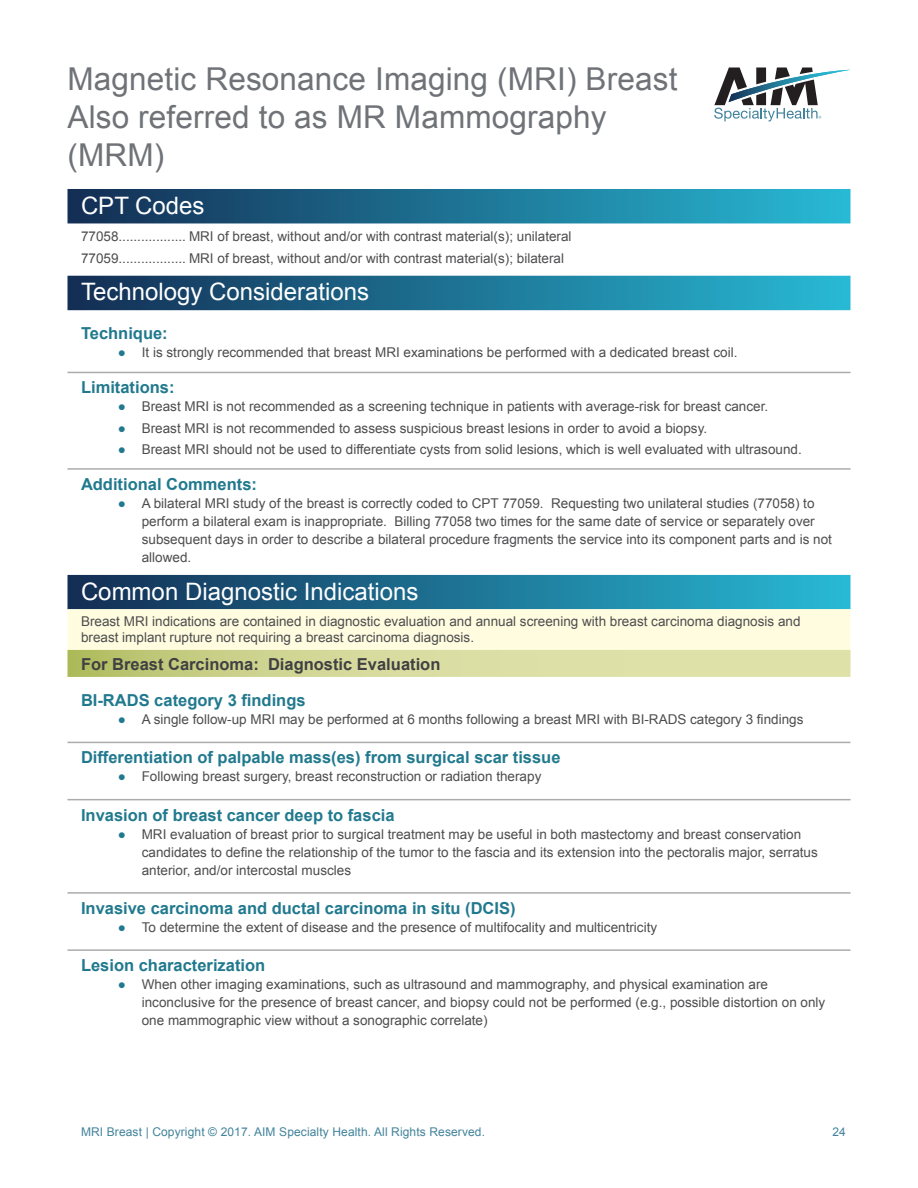
<style>
.page{position:relative;width:918px;height:1188px;background:#fff}
.page>*{position:absolute;margin:0;border:0;box-sizing:border-box;transform-origin:0 0}
.Guideline_Title{font:31.5px/37.8px "Arial";letter-spacing:.005em;color:#6f7277}
.Section_Header__blue{font:24px "Arial";color:#fff}
.Indication_Name{font:700 16.5px "Arial";color:#21798e}
.Section_Sub-Header{font:700 16.5px "Arial";color:#414042}
.Yellow_Header_2{font:13.5px/18px "Arial";color:#4d4d4f}
.CPT_Section_Text{font:13.5px "Arial";color:#4d4d4f}
.Footer_Text_NULL{font:12px "Arial";letter-spacing:.01em;color:#42839b}
.s1{color:#21798e}
</style>
<div class="page">
<svg style="left:714px;top:68px;width:136px;height:54px"></svg>
<div style="left:68px;top:189px;width:782px;height:34px;background:linear-gradient(to right,#142d53,#28bad5)"></div>
<div style="left:68px;top:276px;width:782px;height:34px;background:linear-gradient(to right,#142d53,#28bad5)"></div>
<hr style="left:68px;top:372px;width:782px;height:1px;background:#acaaad">
<hr style="left:68px;top:468px;width:782px;height:2px;background:#acaaad">
<div style="left:68px;top:575px;width:782px;height:34px;background:linear-gradient(to right,#142d53,#28bad5)"></div>
<div style="left:68px;top:609px;width:782px;height:60px;background:#fffcdf"></div>
<svg style="left:68px;top:650px;width:782px;height:27px;background:#d3d898"></svg>
<hr style="left:68px;top:742px;width:782px;height:1px;background:#acaaad">
<hr style="left:68px;top:799px;width:782px;height:1px;background:#acaaad">
<hr style="left:68px;top:892px;width:782px;height:2px;background:#acaaad">
<hr style="left:68px;top:949px;width:782px;height:2px;background:#acaaad">
<p class="Guideline_Title" style="left:68px;top:61px;width:611px">Magnetic Resonance Imaging (MRI) Breast</p>
<p class="Guideline_Title" style="left:68px;top:99px;width:541px">Also referred to as MR Mammography (MRM)</p>
<p class="Section_Header__blue" style="left:81px;top:190px;width:125px">CPT Codes</p>
<p class="CPT_Section_Text" style="left:81px;top:228px;width:39px">77058</p>
<p class="CPT_Section_Text" style="left:189px;top:228px;width:384px">MRI of breast, without and/or with contrast material(s); unilateral</p>
<p class="CPT_Section_Text" style="left:81px;top:249px;width:39px">77059</p>
<p class="CPT_Section_Text" style="left:189px;top:249px;width:377px">MRI of breast, without and/or with contrast material(s); bilateral</p>
<p class="Section_Header__blue" style="left:81px;top:276px;width:290px">Technology Considerations</p>
<p class="Indication_Name" style="left:81px;top:323px;width:88px">Technique:</p>
<p class="Yellow_Header_2" style="left:118px;top:344px;width:621px"><span class="s1">●</span> It is strongly recommended that breast MRI examinations be performed with a dedicated breast coil.</p>
<p class="Indication_Name" style="left:81px;top:377px;width:95px">Limitations:</p>
<p class="Yellow_Header_2" style="left:118px;top:398px;width:652px"><span class="s1">●</span> Breast MRI is not recommended as a screening technique in patients with average-risk for breast cancer.</p>
<p class="Yellow_Header_2" style="left:118px;top:419px;width:591px"><span class="s1">●</span> Breast MRI is not recommended to assess suspicious breast lesions in order to avoid a biopsy.</p>
<p class="Yellow_Header_2" style="left:118px;top:440px;width:686px"><span class="s1">●</span> Breast MRI should not be used to differentiate cysts from solid lesions, which is well evaluated with ultrasound.</p>
<p class="Indication_Name" style="left:81px;top:473px;width:178px">Additional Comments:</p>
<p class="Yellow_Header_2" style="left:142px;top:494px;width:692px;text-indent:-24px"><span class="s1">●</span> A bilateral MRI study of the breast is correctly coded to CPT 77059. Requesting two unilateral studies (77058) to perform a bilateral exam is inappropriate. Billing 77058 two times for the same date of service or separately over subsequent days in order to describe a bilateral procedure fragments the service into its component parts and is not allowed.</p>
<p class="Section_Header__blue" style="left:81px;top:576px;width:339px">Common Diagnostic Indications</p>
<p class="Yellow_Header_2" style="left:81px;top:613px;width:721px;line-height:16.5px">Breast MRI indications are contained in diagnostic evaluation and annual screening with breast carcinoma diagnosis and breast implant rupture not requiring a breast carcinoma diagnosis.</p>
<p class="Section_Sub-Header" style="left:81px;top:653px;width:361px">For Breast Carcinoma: Diagnostic Evaluation</p>
<p class="Indication_Name" style="left:81px;top:689px;width:226px">BI-RADS category 3 findings</p>
<p class="Yellow_Header_2" style="left:118px;top:711px;width:687px"><span class="s1">●</span> A single follow-up MRI may be performed at 6 months following a breast MRI with BI-RADS category 3 findings</p>
<p class="Indication_Name" style="left:81px;top:747px;width:481px">Differentiation of palpable mass(es) from surgical scar tissue</p>
<p class="Yellow_Header_2" style="left:118px;top:768px;width:425px"><span class="s1">●</span> Following breast surgery, breast reconstruction or radiation therapy</p>
<p class="Indication_Name" style="left:81px;top:804px;width:315px">Invasion of breast cancer deep to fascia</p>
<p class="Yellow_Header_2" style="left:142px;top:825px;width:678px;text-indent:-24px"><span class="s1">●</span> MRI evaluation of breast prior to surgical treatment may be useful in both mastectomy and breast conservation candidates to define the relationship of the tumor to the fascia and its extension into the pectoralis major, serratus anterior, and/or intercostal muscles</p>
<p class="Indication_Name" style="left:81px;top:897px;width:436px">Invasive carcinoma and ductal carcinoma in situ (DCIS)</p>
<p class="Yellow_Header_2" style="left:118px;top:918px;width:541px"><span class="s1">●</span> To determine the extent of disease and the presence of multifocality and multicentricity</p>
<p class="Indication_Name" style="left:81px;top:954px;width:186px">Lesion characterization</p>
<p class="Yellow_Header_2" style="left:142px;top:976px;width:685px;text-indent:-24px"><span class="s1">●</span> When other imaging examinations, such as ultrasound and mammography, and physical examination are inconclusive for the presence of breast cancer, and biopsy could not be performed (e.g., possible distortion on only one mammographic view without a sonographic correlate)</p>
<p class="Footer_Text_NULL" style="left:81px;top:1124px;width:406px">MRI Breast | Copyright © 2017. AIM Specialty Health. All Rights Reserved.</p>
<p class="Footer_Text_NULL" style="left:833px;top:1124px;width:15px">24</p>
</div>
